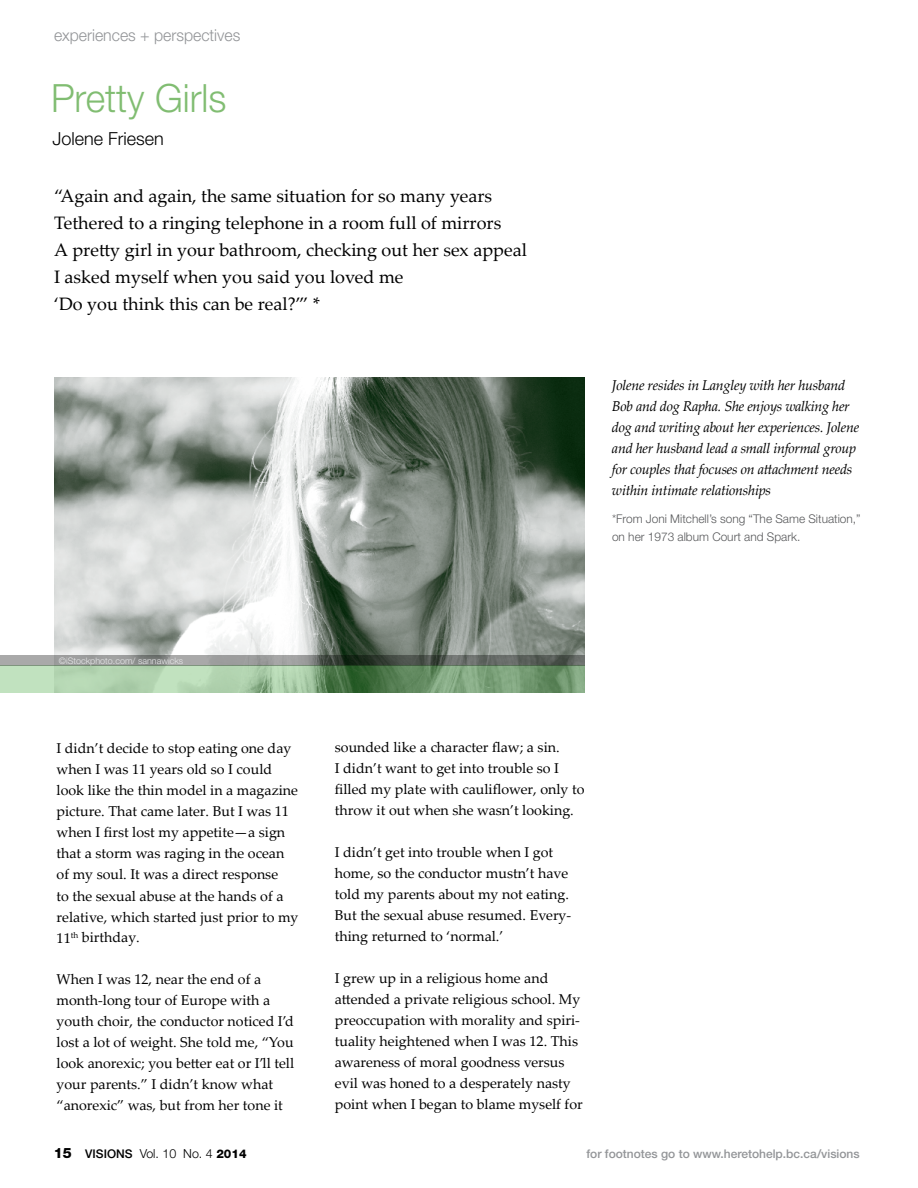
<style>
.page{position:relative;width:918px;height:1188px;background:#fff}
.page>*{position:absolute;margin:0;border:0;box-sizing:border-box;transform-origin:0 0}
.t1{font:300 39px "Helvetica Neue LT Std";color:#81bd72;scale:.96 1}
.t2{font:18px/27px "Palatino Linotype";color:#000}
.t3{font:300 18px "Helvetica Neue LT Std";color:#000}
.t4{font:300 16.5px "Helvetica Neue LT Std";color:#939598;scale:.96 1}
.t5{font:14.25px/21px "Palatino Linotype";color:#000}
.t6{font:italic 14.25px/21px "Palatino Linotype";letter-spacing:-.02em;color:#000}
.t7{font:300 12.45px "Helvetica Neue LT Std";color:#000}
.t8{font:300 12px/18px "Helvetica Neue LT Std";color:#58595b}
.t9{font:500 12px "Helvetica Neue LT Std";color:#939598}
.t10{font:300 9px "Helvetica Neue LT Std";color:#e6e7e8}
.s1{font-weight:800;font-size:14.25px}
.s2{font-weight:500;font-size:12px}
.s3{font-weight:800;font-size:12px}
</style>
<div class="page">
<img style="left:54px;top:378px;width:531px;height:278px">
<svg style="left:0;top:666px;width:585px;height:27px;background:#90b48e"></svg>
<svg style="left:0;top:656px;width:585px;height:10px;background:#757b76"></svg>
<p class="t4" style="left:54px;top:25px;width:196px">experiences + perspectives</p>
<h1 class="t1" style="left:51px;top:74px;width:184px">Pretty Girls</h1>
<p class="t3" style="left:53px;top:127px;width:113px">Jolene Friesen</p>
<p class="t2" style="left:54px;top:182px;width:474px">“Again and again, the same situation for so many years Tethered to a ringing telephone in a room full of mirrors<br>A pretty girl in your bathroom, checking out her sex appeal I asked myself when you said you loved me<br>‘Do you think this can be real?’” *</p>
<p class="t6" style="left:612px;top:374px;width:249px">Jolene resides in Langley with her husband Bob and dog Rapha. She enjoys walking her dog and writing about her experiences. Jolene and her husband lead a small informal group for couples that focuses on attachment needs within intimate relationships</p>
<p class="t8" style="left:612px;top:510px;width:250px">*From Joni Mitchell’s song “The Same Situation,” on her 1973 album Court and Spark.</p>
<p class="t10" style="left:59px;top:656px;width:126px">©iStockphoto.com/ sannawicks</p>
<p class="t5" style="left:57px;top:738px;width:243px">I didn’t decide to stop eating one day when I was 11 years old so I could look like the thin model in a magazine picture. That came later. But I was 11 when I first lost my appetite—a sign that a storm was raging in the ocean of my soul. It was a direct response<br>to the sexual abuse at the hands of a relative, which started just prior to my 11<sup>th</sup> birthday.</p>
<p class="t5" style="left:57px;top:969px;width:239px">When I was 12, near the end of a month-long tour of Europe with a youth choir, the conductor noticed I’d lost a lot of weight. She told me, “You look anorexic; you better eat or I’ll tell your parents.” I didn’t know what “anorexic” was, but from her tone it</p>
<p class="t5" style="left:335px;top:737px;width:251px">sounded like a character flaw; a sin.<br>I didn’t want to get into trouble so I filled my plate with cauliflower, only to throw it out when she wasn’t looking.</p>
<p class="t5" style="left:335px;top:842px;width:238px">I didn’t get into trouble when I got home, so the conductor mustn’t have told my parents about my not eating.<br>But the sexual abuse resumed. Every&shy;thing returned to ‘normal.’</p>
<p class="t5" style="left:335px;top:968px;width:249px">I grew up in a religious home and attended a private religious school. My preoccupation with morality and spiri&shy;tuality heightened when I was 12. This awareness of moral goodness versus evil was honed to a desperately nasty point when I began to blame myself for</p>
<p class="t7" style="left:54px;top:1146px;width:194px"><span class="s1">15</span> <span class="s2">VISIONS</span> Vol. 10 No. 4 <span class="s3">2014</span></p>
<p class="t9" style="left:586px;top:1146px;width:275px">for footnotes go to www.heretohelp.bc.ca/visions</p>
</div>
